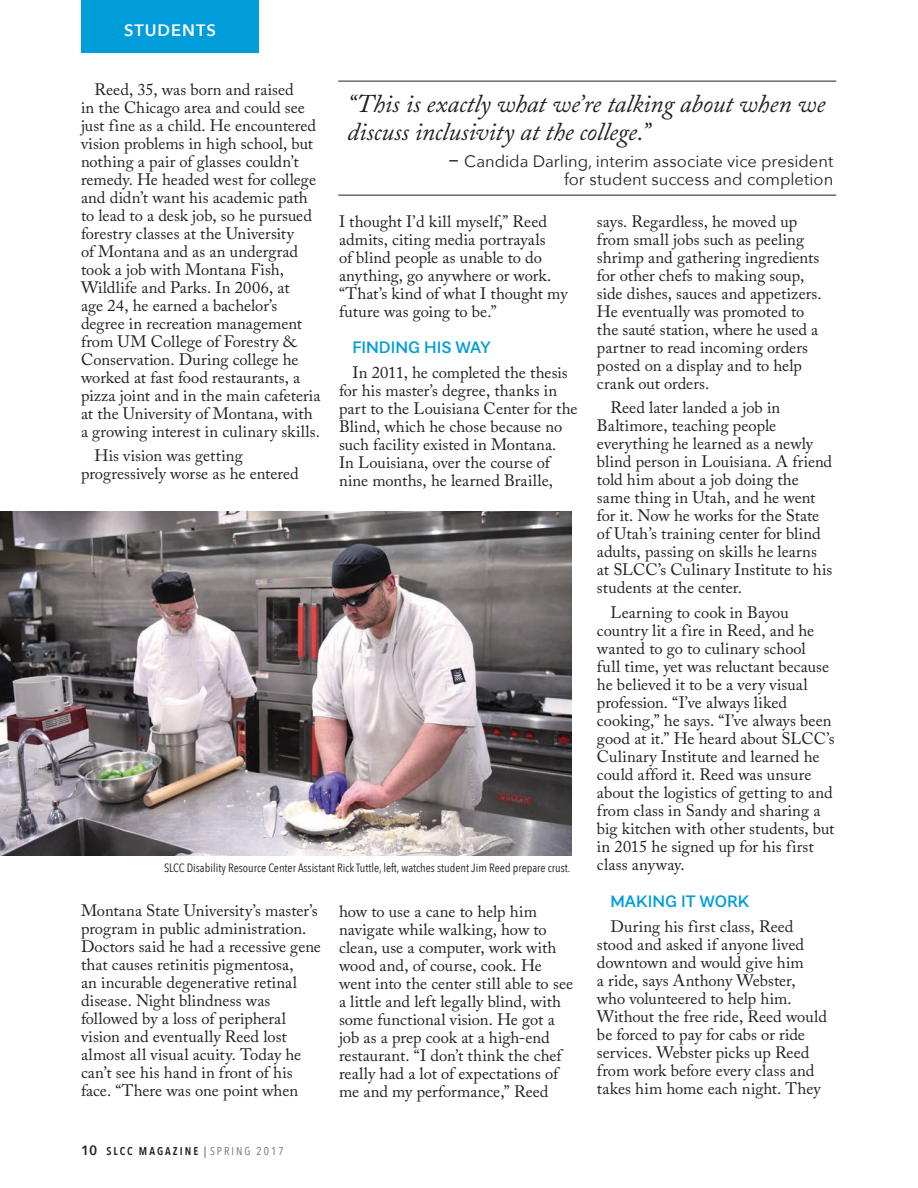
<style>
.page{position:relative;width:918px;height:1188px;background:#fff}
.page>*{position:absolute;margin:0;border:0;box-sizing:border-box;transform-origin:0 0}
.t1{font:italic 25.5px/27.6px "Adobe Caslon Pro";letter-spacing:-.005em;color:#231f20}
.t2{font:16.5px/18px "Adobe Caslon Pro";color:#231f20}
.t3{font:16.5px "Avenir Next";color:#231f20}
.t4{font:500 16.5px "Alergia Normal";color:#009ddb}
.t5{font:600 16.5px "Avenir Next";letter-spacing:.06em;color:#fff}
.t6{font:600 13.5px "Avenir Next";color:#231f20}
.t7{font:12px "Avenir Next Condensed";color:#231f20}
.t8{font:600 11.25px "Avenir Next Condensed";letter-spacing:.18em;color:#231f20}
.s1{font-family:"Adobe Caslon Pro";font-style:italic;font-size:25.5px}
.s2{font-family:"Adobe Caslon Pro";font-weight:400}
.s3{font-weight:400;color:#6c6d70}
</style>
<div class="page">
<div style="left:81px;top:0;width:178px;height:53px;background:#009ddb"></div>
<hr style="left:338px;top:81px;width:498px;height:1px;background:#231f20">
<hr style="left:338px;top:195px;width:498px;height:1px;background:#231f20">
<img style="left:0;top:512px;width:572px;height:344px">
<p class="t5" style="left:124px;top:16px;width:93px">STUDENTS</p>
<p class="t2" style="left:81px;top:80px;width:241px;text-indent:13px">Reed, 35, was born and raised<br>in the Chicago area and could see just fine as a child. He encountered vision problems in high school, but nothing a pair of glasses couldn’t remedy. He headed west for college and didn’t want his academic path to lead to a desk job, so he pursued forestry classes at the University<br>of Montana and as an undergrad took a job with Montana Fish,<br>Wildlife and Parks. In 2006, at<br>age 24, he earned a bachelor’s degree in recreation management from UM College of Forestry &amp;<br>Conservation. During college he worked at fast food restaurants, a pizza joint and in the main cafeteria at the University of Montana, with a growing interest in culinary skills.</p>
<p class="t2" style="left:81px;top:447px;width:219px;text-indent:13px">His vision was getting progressively worse as he entered</p>
<p class="t1" style="left:347px;top:89px;width:479px">“This is exactly what we’re talking about when we discuss inclusivity at the college.”</p>
<p class="t3" style="left:448px;top:147px;width:387px"><span class="s1">-</span> Candida Darling, interim associate vice president</p>
<p class="t3" style="left:564px;top:165px;width:271px">for student success and completion</p>
<p class="t2" style="left:339px;top:212px;width:230px">I thought I’d kill myself,” Reed admits, citing media portrayals<br>of blind people as unable to do anything, go anywhere or work. “That’s kind of what I thought my future was going to be.”</p>
<p class="t4" style="left:353px;top:335px;width:140px">FINDING HIS WAY</p>
<p class="t2" style="left:339px;top:363px;width:240px;text-indent:13px">In 2011, he completed the thesis for his master’s degree, thanks in part to the Louisiana Center for the Blind, which he chose because no such facility existed in Montana.<br>In Louisiana, over the course of nine months, he learned Braille,</p>
<p class="t2" style="left:597px;top:212px;width:226px">says. Regardless, he moved up from small jobs such as peeling shrimp and gathering ingredients for other chefs to making soup, side dishes, sauces and appetizers.<br>He eventually was promoted to the sauté station, where he used a partner to read incoming orders posted on a display and to help crank out orders.</p>
<p class="t2" style="left:597px;top:399px;width:237px;text-indent:13px">Reed later landed a job in<br>Baltimore, teaching people everything he learned as a newly blind person in Louisiana. A friend told him about a job doing the same thing in Utah, and he went for it. Now he works for the State of Utah’s training center for blind adults, passing on skills he learns at SLCC’s Culinary Institute to his students at the center.</p>
<p class="t2" style="left:597px;top:604px;width:239px;text-indent:13px">Learning to cook in Bayou country lit a fire in Reed, and he wanted to go to culinary school<br>full time, yet was reluctant because he believed it to be a very visual profession. “I’ve always liked cooking,” he says. “I’ve always been good at it.” He heard about SLCC’s<br>Culinary Institute and learned he could afford it. Reed was unsure about the logistics of getting to and from class in Sandy and sharing a big kitchen with other students, but in 2015 he signed up for his first class anyway.</p>
<p class="t4" style="left:610px;top:888px;width:140px">MAKING IT WORK</p>
<p class="t2" style="left:597px;top:917px;width:231px;text-indent:13px">During his first class, Reed stood and asked if anyone lived downtown and would give him<br>a ride, says Anthony Webster, who volunteered to help him.<br>Without the free ride, Reed would be forced to pay for cabs or ride services. Webster picks up Reed from work before every class and takes him home each night. They</p>
<p class="t7" style="left:164px;top:858px;width:408px">SLCC Disability Resource Center Assistant Rick Tuttle, left, watches student Jim Reed prepare crust.</p>
<p class="t2" style="left:81px;top:901px;width:242px">Montana State University’s master’s program in public administration.<br>Doctors said he had a recessive gene that causes retinitis pigmentosa,<br>an incurable degenerative retinal disease. Night blindness was followed by a loss of peripheral vision and eventually Reed lost almost all visual acuity. Today he can’t see his hand in front of his face. “There was one point when</p>
<p class="t2" style="left:339px;top:902px;width:236px">how to use a cane to help him navigate while walking, how to clean, use a computer, work with wood and, of course, cook. He went into the center still able to see a little and left legally blind, with some functional vision. He got a job as a prep cook at a high-end restaurant. “I don’t think the chef really had a lot of expectations of me and my performance,” Reed</p>
<p class="t6" style="left:81px;top:1139px;width:18px">10</p>
<p class="t8" style="left:106px;top:1141px;width:179px">SLCC MAGAZINE <span class="s2">|</span> <span class="s3">SPRING 2017</span></p>
</div>
